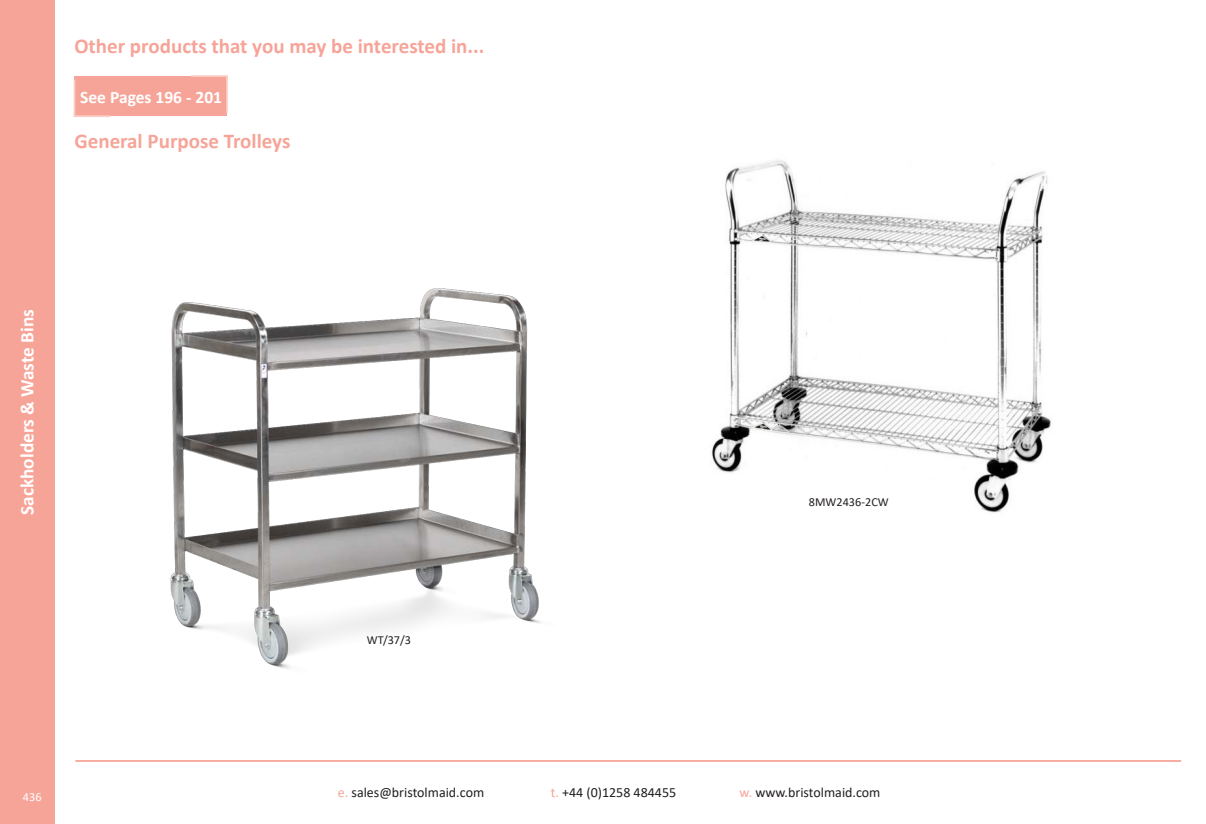
<style>
.page{position:relative;width:1206px;height:824px;background:#fff}
.page>*{position:absolute;margin:0;border:0;box-sizing:border-box;transform-origin:0 0}
.Page_Titles{font:700 21px "Calibri";color:#f7a498}
.Sub_Headings{font:700 21px "Calibri";color:#f7a498}
.t1{font:700 19.25px "Calibri";color:#fff}
.t2{font:700 17.5px "Calibri";color:#fff}
.t3{font:14px "Calibri";color:#231f20}
.Product_Codes___colours{font:12.25px "Calibri";color:#231f20}
.t4{font:12.25px "Calibri";color:#fff}
.s1{color:#f7a498}
</style>
<div class="page">
<div style="left:0;top:0;width:55px;height:823px;background:#f7a498"></div>
<hr style="left:75px;top:760px;width:1106px;height:1px;background:#f7a498">
<img style="left:711px;top:160px;width:340px;height:353px">
<img style="left:170px;top:288px;width:371px;height:381px">
<div style="left:74px;top:76px;width:153px;height:40px;background:#f7a498"></div>
<hr style="left:74px;top:79px;width:1px;height:37px;background:#fbd0c6">
<hr style="left:74px;top:115px;width:36px;height:2px;background:#fbd0c6">
<hr style="left:226px;top:76px;width:2px;height:37px;background:#fbd0c6">
<hr style="left:191px;top:75px;width:37px;height:2px;background:#fbd0c6">
<p class="Page_Titles" style="left:74px;top:31px;width:411px">Other products that you may be interested in...</p>
<p class="t2" style="left:80px;top:85px;width:143px">See Pages 196 - 201</p>
<p class="Sub_Headings" style="left:74px;top:127px;width:217px">General Purpose Trolleys</p>
<h2 class="t1" style="left:14px;top:515px;width:207px;rotate:-90deg">Sackholders &amp; Waste Bins</h2>
<p class="Product_Codes___colours" style="left:367px;top:631px;width:46px">WT/37/3</p>
<p class="Product_Codes___colours" style="left:809px;top:493px;width:81px">8MW2436-2CW</p>
<p class="t4" style="left:23px;top:788px;width:20px">436</p>
<p class="t3" style="left:338px;top:782px;width:148px"><span class="s1">e.</span> sales@bristolmaid.com</p>
<p class="t3" style="left:551px;top:782px;width:127px"><span class="s1">t.</span> +44 (0)1258 484455</p>
<p class="t3" style="left:739px;top:782px;width:142px"><span class="s1">w.</span> www.bristolmaid.com</p>
</div>
